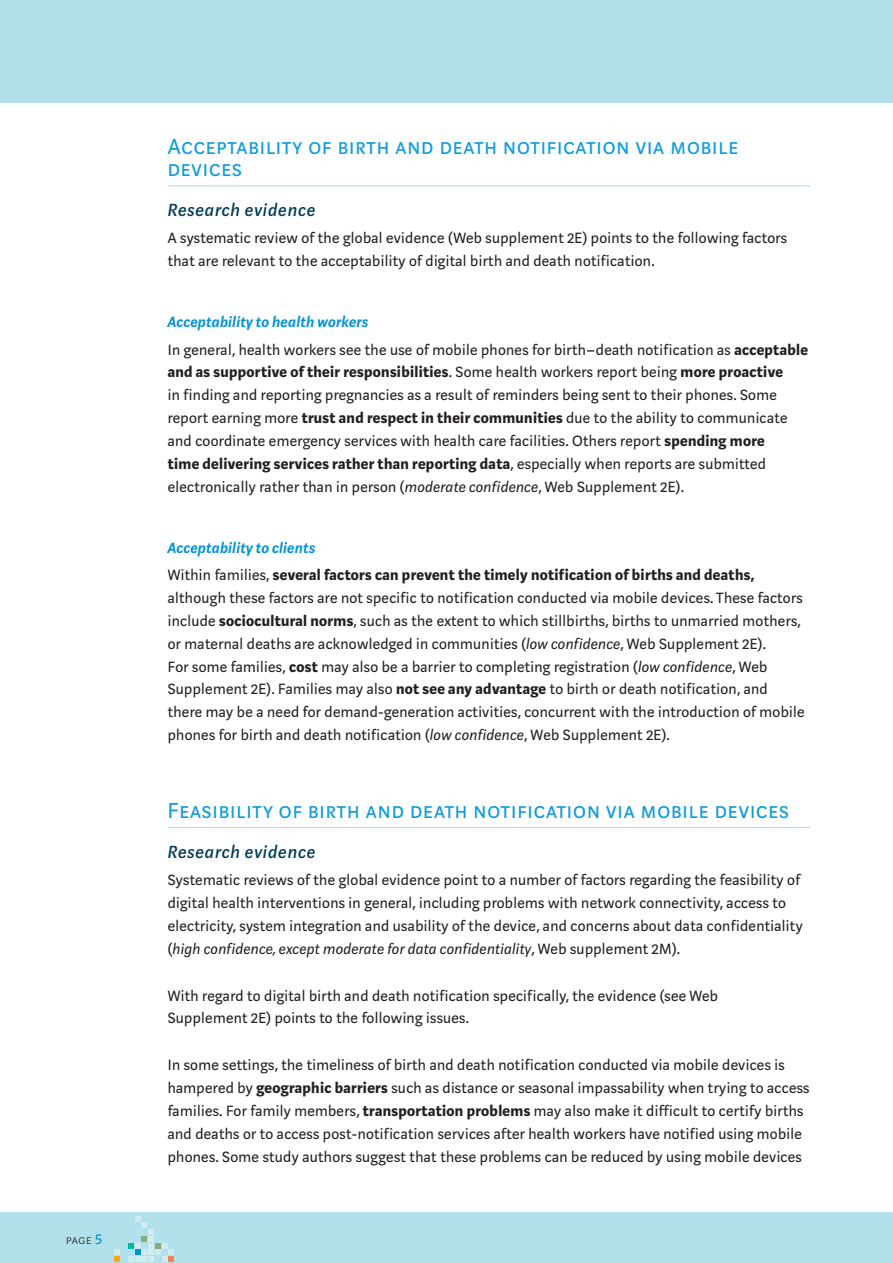
<style>
.page{position:relative;width:893px;height:1263px;background:#fff}
.page>*{position:absolute;margin:0;border:0;box-sizing:border-box;transform-origin:0 0}
.B_Head{font:24px/22.5px "Marat Sans Regular Small Caps";letter-spacing:.04em;color:#109dda}
.C_Head{font:italic 500 19.5px "Marat Sans";letter-spacing:.05em;color:#003b57}
.BODY_Text_Main_Part{font:16.5px/22.8px "Marat Sans";letter-spacing:.02em;color:#231f20}
.D_Head{font:italic 600 16.5px "Marat Sans";letter-spacing:.02em;color:#0093d5}
.t1{font:13.5px "Marat Sans Extralight Small Caps";color:#231f20}
.s1{font-family:"Marat Sans";font-size:16.5px;color:#0093d5}
.s2{font-weight:700}
.s3{font-style:italic}
</style>
<div class="page">
<div style="left:0;top:1212px;width:893px;height:51px;background:#b3e1eb"></div>
<div style="left:0;top:0;width:893px;height:102px;background:#b3e1eb"></div>
<svg style="left:114px;top:1216px;width:60px;height:46px"></svg>
<hr style="left:168px;top:185px;width:642px;height:1px;background:#b3e1eb">
<hr style="left:168px;top:827px;width:642px;height:1px;background:#b3e1eb">
<p class="t1" style="left:66px;top:1232px;width:37px">page <span class="s1">5</span></p>
<p class="B_Head" style="left:168px;top:135px;width:572px">Acceptability of birth and death notification via mobile devices</p>
<p class="C_Head" style="left:168px;top:200px;width:149px">Research evidence</p>
<p class="BODY_Text_Main_Part" style="left:168px;top:227px;width:621px">A systematic review of the global evidence (Web supplement 2E) points to the following factors that are relevant to the acceptability of digital birth and death notification.</p>
<p class="D_Head" style="left:168px;top:313px;width:202px">Acceptability to health workers</p>
<p class="BODY_Text_Main_Part" style="left:168px;top:338px;width:642px">In general, health workers see the use of mobile phones for birth–death notification as <span class="s2">acceptable and as supportive of their responsibilities</span>. Some health workers report being <span class="s2">more proactive<br></span>in finding and reporting pregnancies as a result of reminders being sent to their phones. Some report earning more <span class="s2">trust and respect in their communities</span> due to the ability to communicate and coordinate emergency services with health care facilities. Others report <span class="s2">spending more<br>time delivering services rather than reporting data</span>, especially when reports are submitted electronically rather than in person (<span class="s3">moderate confidence</span>, Web Supplement 2E).</p>
<p class="D_Head" style="left:168px;top:539px;width:149px">Acceptability to clients</p>
<p class="BODY_Text_Main_Part" style="left:168px;top:564px;width:638px">Within families, <span class="s2">several factors can prevent the timely notification of births and deaths, </span>although these factors are not specific to notification conducted via mobile devices. These factors include <span class="s2">sociocultural norms</span>, such as the extent to which stillbirths, births to unmarried mothers, or maternal deaths are acknowledged in communities (<span class="s3">low confidence</span>, Web Supplement 2E).<br>For some families, <span class="s2">cost</span> may also be a barrier to completing registration (<span class="s3">low confidence</span>, Web Supplement 2E). Families may also <span class="s2">not see any advantage</span> to birth or death notification, and there may be a need for demand-generation activities, concurrent with the introduction of mobile phones for birth and death notification (<span class="s3">low confidence</span>, Web Supplement 2E).</p>
<p class="B_Head" style="left:168px;top:799px;width:623px">Feasibility of birth and death notification via mobile devices</p>
<p class="C_Head" style="left:168px;top:841px;width:149px">Research evidence</p>
<p class="BODY_Text_Main_Part" style="left:168px;top:869px;width:636px">Systematic reviews of the global evidence point to a number of factors regarding the feasibility of digital health interventions in general, including problems with network connectivity, access to electricity, system integration and usability of the device, and concerns about data confidentiality (<span class="s3">high confidence, except moderate for data confidentiality</span>, Web supplement 2M).</p>
<p class="BODY_Text_Main_Part" style="left:168px;top:984px;width:552px">With regard to digital birth and death notification specifically, the evidence (see Web<br>Supplement 2E) points to the following issues.</p>
<p class="BODY_Text_Main_Part" style="left:168px;top:1054px;width:643px">In some settings, the timeliness of birth and death notification conducted via mobile devices is hampered by <span class="s2">geographic barriers</span> such as distance or seasonal impassability when trying to access families. For family members, <span class="s2">transportation problems</span> may also make it difficult to certify births and deaths or to access post-notification services after health workers have notified using mobile phones. Some study authors suggest that these problems can be reduced by using mobile devices</p>
</div>
